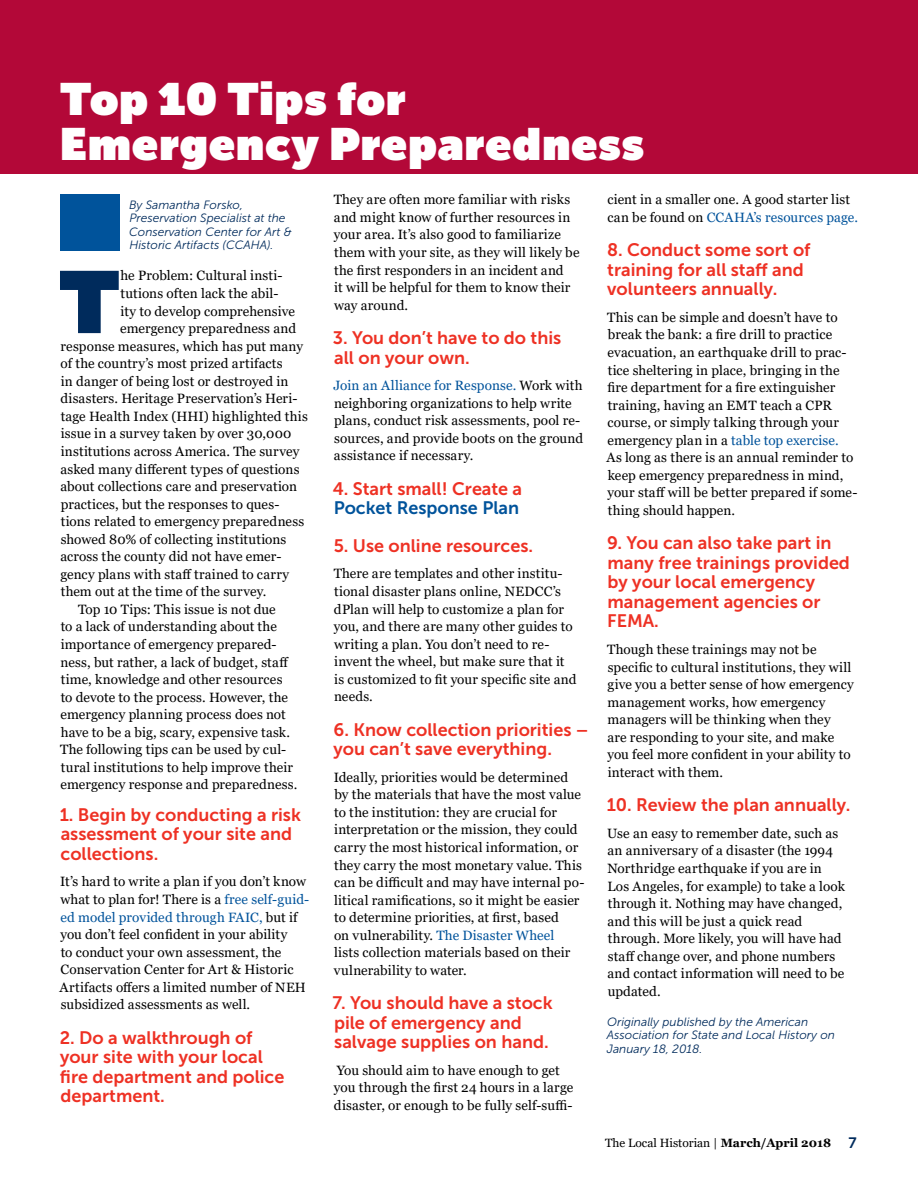
<style>
.page{position:relative;width:918px;height:1188px;background:#fff}
.page>*{position:absolute;margin:0;border:0;box-sizing:border-box;transform-origin:0 0}
.t1{font:900 87.15px "Museo Sans Display";color:#002b5c}
.t2{font:900 45px/45px "Museo Sans Display";letter-spacing:.025em;color:#fff}
.t3{font:18px/19.5px "Museo Sans 700";color:#ee3124}
.t4{font:18px "Museo Sans 700";color:#00539b}
.t5{font:13.5px/17.5px "Georgia";letter-spacing:.01em;color:#000}
.t6{font:italic 12px/13.5px "Museo Sans 300";color:#002b5c}
.t7{font:12px "Georgia";color:#000}
.s1{color:#00539b}
.s2{font-weight:700}
.s3{font-family:"Museo Sans 700";font-size:15px;color:#002b5c}
</style>
<div class="page">
<div style="left:0;top:0;width:918px;height:174px;background:#b30838"></div>
<div style="left:60px;top:194px;width:60px;height:57px;background:#00539b"></div>
<h2 class="t2" style="left:60px;top:77px;width:586px">Top 10 Tips for<br>Emergency Preparedness</h2>
<p class="t6" style="left:129px;top:198px;width:164px">By Samantha Forsko,<br>Preservation Specialist at the<br>Conservation Center for Art &amp;<br>Historic Artifacts (CCAHA).</p>
<h1 class="t1" style="left:59px;top:251px;width:62px">T</h1>
<p class="t5" style="left:121px;top:267px;width:164px">he Problem: Cultural insti-</p>
<p class="t5" style="left:334px;top:191px;width:247px">They are often more familiar with risks and might know of further resources in your area. It’s also good to familiarize them with your site, as they will likely be the first responders in an incident and<br>it will be helpful for them to know their way around.</p>
<h3 class="t3" style="left:333px;top:328px;width:230px">3. You don’t have to do this all on your own.</h3>
<p class="t5" style="left:334px;top:377px;width:251px"><span class="s1">Join an Alliance for Response.</span> Work with neighboring organizations to help write plans, conduct risk assessments, pool re&shy;sources, and provide boots on the ground assistance if necessary.</p>
<h3 class="t3" style="left:333px;top:479px;width:191px">4. Start small! Create a</h3>
<h3 class="t4" style="left:334px;top:498px;width:187px">Pocket Response Plan</h3>
<h3 class="t3" style="left:334px;top:536px;width:201px">5. Use online resources.</h3>
<p class="t5" style="left:334px;top:565px;width:244px">There are templates and other institu&shy;tional disaster plans online, NEDCC’s dPlan will help to customize a plan for you, and there are many other guides to writing a plan. You don’t need to re&shy;invent the wheel, but make sure that it is customized to fit your specific site and needs.</p>
<h3 class="t3" style="left:334px;top:720px;width:257px">6. Know collection priorities – you can’t save everything.</h3>
<p class="t5" style="left:334px;top:769px;width:252px">Ideally, priorities would be determined by the materials that have the most value to the institution: they are crucial for interpretation or the mission, they could carry the most historical information, or they carry the most monetary value. This can be difficult and may have internal po&shy;litical ramifications, so it might be easier to determine priorities, at first, based<br>on vulnerability. <span class="s1">The Disaster Wheel<br></span>lists collection materials based on their vulnerability to water.</p>
<h3 class="t3" style="left:333px;top:993px;width:222px">7. You should have a stock pile of emergency and salvage supplies on hand.</h3>
<p class="t5" style="left:334px;top:1062px;width:241px">You should aim to have enough to get you through the first 24 hours in a large disaster, or enough to be fully self-suffi-</p>
<p class="t5" style="left:607px;top:191px;width:252px">cient in a smaller one. A good starter list can be found on <span class="s1">CCAHA’s resources page.</span></p>
<h3 class="t3" style="left:607px;top:240px;width:205px">8. Conduct some sort of training for all staff and volunteers annually.</h3>
<p class="t5" style="left:606px;top:309px;width:253px">This can be simple and doesn’t have to break the bank: a fire drill to practice evacuation, an earthquake drill to prac&shy;tice sheltering in place, bringing in the fire department for a fire extinguisher training, having an EMT teach a CPR course, or simply talking through your emergency plan in a <span class="s1">table top exercise.<br></span>As long as there is an annual reminder to keep emergency preparedness in mind, your staff will be better prepared if some&shy;thing should happen.</p>
<h3 class="t3" style="left:607px;top:533px;width:244px">9. You can also take part in many free trainings provided by your local emergency management agencies or<br>FEMA.</h3>
<p class="t5" style="left:607px;top:641px;width:248px">Though these trainings may not be specific to cultural institutions, they will give you a better sense of how emergency management works, how emergency managers will be thinking when they<br>are responding to your site, and make you feel more confident in your ability to interact with them.</p>
<h3 class="t3" style="left:607px;top:795px;width:245px">10. Review the plan annually.</h3>
<p class="t5" style="left:607px;top:825px;width:239px">Use an easy to remember date, such as an anniversary of a disaster (the 1994<br>Northridge earthquake if you are in Los Angeles, for example) to take a look through it. Nothing may have changed, and this will be just a quick read through. More likely, you will have had staff change over, and phone numbers and contact information will need to be updated.</p>
<p class="t6" style="left:607px;top:1015px;width:230px">Originally published by the American<br>Association for State and Local History on<br>January 18, 2018.</p>
<p class="t5" style="left:120px;top:285px;width:160px">tutions often lack the abil-</p>
<p class="t5" style="left:120px;top:302px;width:176px">ity to develop comprehensive</p>
<p class="t5" style="left:120px;top:320px;width:177px">emergency preparedness and</p>
<p class="t5" style="left:61px;top:338px;width:244px">response measures, which has put many</p>
<p class="t5" style="left:61px;top:355px;width:224px">of the country’s most prized artifacts</p>
<p class="t5" style="left:61px;top:373px;width:229px">in danger of being lost or destroyed in</p>
<p class="t5" style="left:61px;top:390px;width:239px">disasters. Heritage Preservation’s Heri-</p>
<p class="t5" style="left:61px;top:408px;width:249px">tage Health Index (HHI) highlighted this</p>
<p class="t5" style="left:61px;top:425px;width:232px">issue in a survey taken by over 30,000</p>
<p class="t5" style="left:61px;top:443px;width:240px">institutions across America. The survey</p>
<p class="t5" style="left:60px;top:460px;width:241px">asked many different types of questions</p>
<p class="t5" style="left:60px;top:478px;width:238px">about collections care and preservation</p>
<p class="t5" style="left:61px;top:495px;width:220px">practices, but the responses to ques-</p>
<p class="t5" style="left:61px;top:513px;width:245px">tions related to emergency preparedness</p>
<p class="t5" style="left:61px;top:531px;width:227px">showed 80% of collecting institutions</p>
<p class="t5" style="left:60px;top:548px;width:223px">across the county did not have emer-</p>
<p class="t5" style="left:60px;top:566px;width:230px">gency plans with staff trained to carry</p>
<p class="t5" style="left:61px;top:583px;width:207px">them out at the time of the survey.</p>
<p class="t5" style="left:78px;top:601px;width:199px">Top 10 Tips: This issue is not due</p>
<p class="t5" style="left:61px;top:618px;width:218px">to a lack of understanding about the</p>
<p class="t5" style="left:61px;top:636px;width:217px">importance of emergency prepared-</p>
<p class="t5" style="left:61px;top:653px;width:230px">ness, but rather, a lack of budget, staff</p>
<p class="t5" style="left:61px;top:671px;width:223px">time, knowledge and other resources</p>
<p class="t5" style="left:61px;top:689px;width:229px">to devote to the process. However, the</p>
<p class="t5" style="left:61px;top:706px;width:227px">emergency planning process does not</p>
<p class="t5" style="left:61px;top:724px;width:231px">have to be a big, scary, expensive task.</p>
<p class="t5" style="left:60px;top:741px;width:228px">The following tips can be used by cul-</p>
<p class="t5" style="left:61px;top:759px;width:234px">tural institutions to help improve their</p>
<p class="t5" style="left:61px;top:776px;width:238px">emergency response and preparedness.</p>
<h3 class="t3" style="left:60px;top:805px;width:243px">1. Begin by conducting a risk assessment of your site and collections.</h3>
<p class="t5" style="left:59px;top:873px;width:251px">It’s hard to write a plan if you don’t know what to plan for! There is a <span class="s1">free self-guid&shy;ed model provided through FAIC,</span> but if you don’t feel confident in your ability<br>to conduct your own assessment, the Conservation Center for Art &amp; Historic Artifacts offers a limited number of NEH subsidized assessments as well.</p>
<h3 class="t3" style="left:60px;top:1028px;width:226px">2. Do a walkthrough of your site with your local fire department and police department.</h3>
<p class="t7" style="left:605px;top:1136px;width:253px">The Local Historian | <span class="s2">March/April 2018</span> <span class="s3">7</span></p>
</div>
